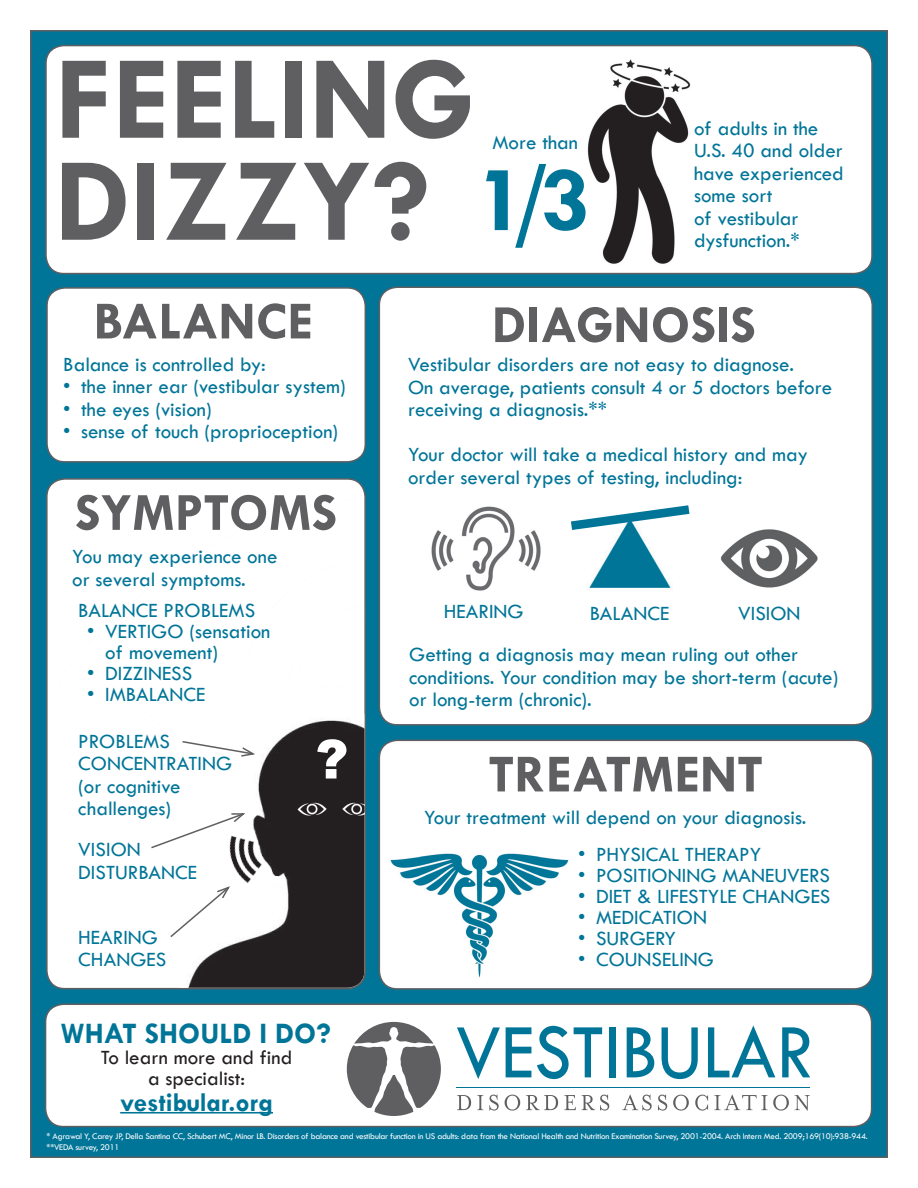
<style>
.page{position:relative;width:918px;height:1188px;background:#fff}
.page>*{position:absolute;margin:0;border:0;box-sizing:border-box;transform-origin:0 0}
.t1{font:700 120px/102px "Tw Cen";color:#5f5f62}
.t2{font:700 96px "Tw Cen";color:#007598}
.t3{font:700 54px "Tw Cen";color:#5f5f62}
.t4{font:900 54px "Arial";color:#fff}
.t5{font:700 30px "Tw Cen";color:#007598}
.t6{font:700 27px "Tw Cen";color:#007598}
.t7{font:21px/22.5px "Tw Cen";color:#007598}
.t8{font:21px/21px "Tw Cen";color:#231f20;text-align:center}
.t9{font:9px "Tw Cen";letter-spacing:-.025em;color:#fff}
</style>
<div class="page">
<div style="left:30px;top:30px;width:858px;height:1128px;background:#007598;border:2px solid #5f5f62"></div>
<div style="left:46px;top:46px;width:826px;height:228px;background:#fff;border-radius:18px"></div>
<div style="left:45px;top:45px;width:828px;height:229px;border:2px solid #5f5f62;border-radius:18px"></div>
<div style="left:46px;top:1004px;width:826px;height:123px;background:#fff;border-radius:18px"></div>
<div style="left:45px;top:1004px;width:827px;height:123px;border:2px solid #5f5f62;border-radius:18px"></div>
<hr style="left:120px;top:1112px;width:153px;height:2px;background:#007598">
<svg style="left:457px;top:1095px;width:14px;height:15px"></svg>
<svg style="left:477px;top:1094px;width:22px;height:17px"></svg>
<svg style="left:505px;top:1095px;width:15px;height:16px"></svg>
<svg style="left:526px;top:1095px;width:32px;height:15px"></svg>
<svg style="left:564px;top:1094px;width:45px;height:17px"></svg>
<svg style="left:622px;top:1094px;width:30px;height:17px"></svg>
<svg style="left:658px;top:1094px;width:9px;height:17px"></svg>
<svg style="left:673px;top:1095px;width:16px;height:16px"></svg>
<svg style="left:695px;top:1095px;width:13px;height:16px"></svg>
<svg style="left:714px;top:1095px;width:75px;height:16px"></svg>
<svg style="left:795px;top:1095px;width:15px;height:16px"></svg>
<svg style="left:457px;top:1027px;width:43px;height:52px"></svg>
<svg style="left:506px;top:1027px;width:25px;height:50px"></svg>
<svg style="left:537px;top:1026px;width:65px;height:53px"></svg>
<div style="left:609px;top:1027px;width:7px;height:50px;background:#007598"></div>
<svg style="left:627px;top:1027px;width:27px;height:50px"></svg>
<svg style="left:662px;top:1027px;width:36px;height:52px"></svg>
<svg style="left:708px;top:1025px;width:67px;height:52px"></svg>
<svg style="left:782px;top:1027px;width:28px;height:50px"></svg>
<hr style="left:457px;top:1088px;width:353px;height:1px;background:#007598">
<svg style="left:347px;top:1022px;width:94px;height:94px"></svg>
<div style="left:47px;top:479px;width:318px;height:510px;background:#fff;border-radius:18px"></div>
<div style="left:46px;top:478px;width:320px;height:511px;border:2px solid #5f5f62;border-radius:18px"></div>
<div style="left:379px;top:287px;width:493px;height:438px;background:#fff;border-radius:18px"></div>
<div style="left:379px;top:286px;width:494px;height:440px;border:2px solid #5f5f62;border-radius:18px"></div>
<div style="left:379px;top:740px;width:494px;height:249px;background:#fff;border-radius:18px"></div>
<div style="left:379px;top:740px;width:494px;height:250px;border:2px solid #5f5f62;border-radius:18px"></div>
<img style="left:589px;top:535px;width:82px;height:53px">
<svg style="left:571px;top:505px;width:119px;height:30px"></svg>
<div style="left:47px;top:288px;width:318px;height:174px;background:#fff;border-radius:18px"></div>
<div style="left:46px;top:287px;width:320px;height:176px;border:2px solid #5f5f62;border-radius:18px"></div>
<img style="left:180px;top:708px;width:184px;height:280px">
<img style="left:587px;top:59px;width:104px;height:205px">
<svg style="left:170px;top:885px;width:62px;height:54px"></svg>
<svg style="left:151px;top:812px;width:96px;height:38px"></svg>
<svg style="left:181px;top:740px;width:76px;height:18px"></svg>
<img style="left:720px;top:529px;width:98px;height:59px">
<img style="left:431px;top:506px;width:110px;height:85px">
<img style="left:223px;top:827px;width:48px;height:61px">
<img style="left:390px;top:853px;width:179px;height:125px">
<img style="left:297px;top:802px;width:29px;height:14px">
<img style="left:342px;top:802px;width:22px;height:14px">
<p class="t1" style="left:55px;top:46px;width:422px">FEELING<br>DIZZY?</p>
<p class="t7" style="left:492px;top:131px;width:87px">More than</p>
<p class="t2" style="left:476px;top:142px;width:116px">1/3</p>
<p class="t7" style="left:694px;top:117px;width:151px">of adults in the<br>U.S. 40 and older have experienced some sort<br>of vestibular dysfunction.*</p>
<p class="t3" style="left:94px;top:289px;width:221px">BALANCE</p>
<p class="t3" style="left:492px;top:293px;width:266px">DIAGNOSIS</p>
<p class="t7" style="left:63px;top:353px;width:204px">Balance is controlled by:</p>
<p class="t7" style="left:63px;top:375px;width:284px">• the inner ear (vestibular system)</p>
<p class="t7" style="left:63px;top:398px;width:150px">• the eyes (vision)</p>
<p class="t7" style="left:63px;top:420px;width:276px">• sense of touch (proprioception)</p>
<p class="t3" style="left:75px;top:480px;width:264px">SYMPTOMS</p>
<p class="t7" style="left:72px;top:546px;width:207px">You may experience one</p>
<p class="t7" style="left:72px;top:568px;width:175px">or several symptoms.</p>
<p class="t7" style="left:78px;top:599px;width:178px">BALANCE PROBLEMS</p>
<p class="t7" style="left:105px;top:621px;width:167px;line-height:21px;text-indent:-18px">• VERTIGO (sensation of movement)</p>
<p class="t7" style="left:87px;top:662px;width:106px">• DIZZINESS</p>
<p class="t7" style="left:87px;top:683px;width:120px">• IMBALANCE</p>
<p class="t7" style="left:78px;top:730px;width:156px">PROBLEMS<br>CONCENTRATING</p>
<p class="t7" style="left:78px;top:775px;width:104px">(or cognitive challenges)</p>
<p class="t7" style="left:78px;top:838px;width:120px">VISION<br>DISTURBANCE</p>
<p class="t7" style="left:78px;top:926px;width:89px">HEARING<br>CHANGES</p>
<p class="t4" style="left:315px;top:720px;width:34px">?</p>
<p class="t5" style="left:61px;top:1015px;width:271px">WHAT SHOULD I DO?</p>
<p class="t8" style="left:101px;top:1047px;width:193px">To learn more and find a specialist:</p>
<p class="t6" style="left:120px;top:1086px;width:154px">vestibular.org</p>
<p class="t7" style="left:408px;top:353px;width:426px">Vestibular disorders are not easy to diagnose.<br>On average, patients consult 4 or 5 doctors before receiving a diagnosis.**</p>
<p class="t7" style="left:408px;top:443px;width:401px">Your doctor will take a medical history and may order several types of testing, including:</p>
<p class="t7" style="left:444px;top:600px;width:81px">HEARING</p>
<p class="t7" style="left:409px;top:643px;width:431px">Getting a diagnosis may mean ruling out other conditions. Your condition may be short-term (acute) or long-term (chronic).</p>
<p class="t7" style="left:590px;top:602px;width:81px">BALANCE</p>
<p class="t7" style="left:738px;top:602px;width:64px">VISION</p>
<p class="t3" style="left:488px;top:742px;width:276px">TREATMENT</p>
<p class="t7" style="left:424px;top:806px;width:384px">Your treatment will depend on your diagnosis.</p>
<p class="t7" style="left:578px;top:843px;width:185px">• PHYSICAL THERAPY</p>
<p class="t7" style="left:578px;top:864px;width:253px">• POSITIONING MANEUVERS</p>
<p class="t7" style="left:578px;top:885px;width:254px">• DIET &amp; LIFESTYLE CHANGES</p>
<p class="t7" style="left:578px;top:906px;width:130px">• MEDICATION</p>
<p class="t7" style="left:578px;top:927px;width:99px">• SURGERY</p>
<p class="t7" style="left:578px;top:948px;width:137px">• COUNSELING</p>
<p class="t9" style="left:47px;top:1131px;width:823px">* Agrawal Y, Carey JP, Della Santina CC, Schubert MC, Minor LB. Disorders of balance and vestibular function in US adults: data from the National Health and Nutrition Examination Survey, 2001-2004. Arch Intern Med. 2009;169(10):938-944.</p>
<p class="t9" style="left:47px;top:1141px;width:74px">**VEDA survey, 2011</p>
</div>
